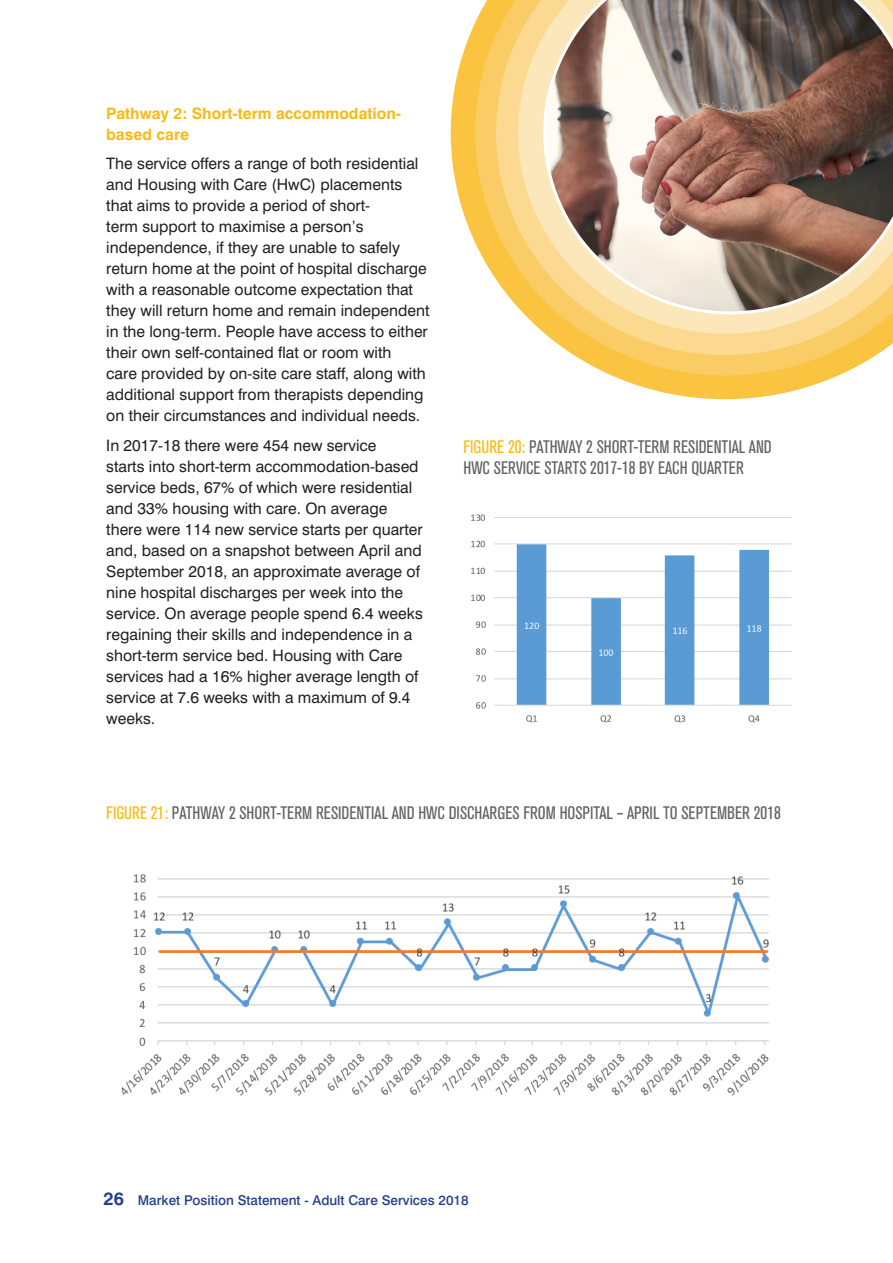
<style>
.page{position:relative;width:893px;height:1263px;background:#fff}
.page>*{position:absolute;margin:0;border:0;box-sizing:border-box;transform-origin:0 0}
.t1{font:condensed 18px/21.6px "Akzidenz Grotesk BQ";color:#636366}
.t2{font:15.75px/21px "Swiss 721 BT";color:#231f20}
.t3{font:700 15.75px/21px "Swiss 721 BT";color:#f8bb15}
.t4{font:500 13.5px "Swiss 721 BT";color:#253f8e}
.s1{color:#f8bb15}
.s2{font-weight:700;font-size:18px}
</style>
<div class="page">
<svg style="left:451px;top:23px;width:388px;height:376px"></svg>
<svg style="left:475px;top:0;width:401px;height:375px"></svg>
<svg style="left:496px;top:0;width:397px;height:355px;background:#fbd683"></svg>
<svg style="left:518px;top:0;width:375px;height:334px;background:#fbda90"></svg>
<img style="left:543px;top:0;width:350px;height:314px">
<img style="left:471px;top:514px;width:321px;height:209px">
<img style="left:121px;top:874px;width:648px;height:222px">
<p class="t3" style="left:106px;top:103px;width:296px">Pathway 2: Short-term accommodation&shy;based care</p>
<p class="t2" style="left:106px;top:153px;width:325px">The service offers a range of both residential and Housing with Care (HwC) placements that aims to provide a period of short-<br>term support to maximise a person’s independence, if they are unable to safely return home at the point of hospital discharge with a reasonable outcome expectation that they will return home and remain independent in the long-term. People have access to either their own self-contained flat or room with<br>care provided by on-site care staff, along with additional support from therapists depending on their circumstances and individual needs.</p>
<p class="t2" style="left:106px;top:435px;width:318px">In 2017-18 there were 454 new service<br>starts into short-term accommodation-based service beds, 67% of which were residential and 33% housing with care. On average there were 114 new service starts per quarter and, based on a snapshot between April and September 2018, an approximate average of nine hospital discharges per week into the service. On average people spend 6.4 weeks regaining their skills and independence in a short-term service bed. Housing with Care services had a 16% higher average length of service at 7.6 weeks with a maximum of 9.4 weeks.</p>
<p class="t1" style="left:463px;top:436px;width:310px"><span class="s1">FIGURE 20:</span> PATHWAY 2 SHORT-TERM RESIDENTIAL AND<br>HWC SERVICE STARTS 2017-18 BY EACH QUARTER</p>
<p class="t1" style="left:106px;top:802px;width:676px"><span class="s1">FIGURE 21:</span> PATHWAY 2 SHORT-TERM RESIDENTIAL AND HWC DISCHARGES FROM HOSPITAL – APRIL TO SEPTEMBER 2018</p>
<p class="t4" style="left:103px;top:1192px;width:367px"><span class="s2">26</span> Market Position Statement - Adult Care Services 2018</p>
</div>
